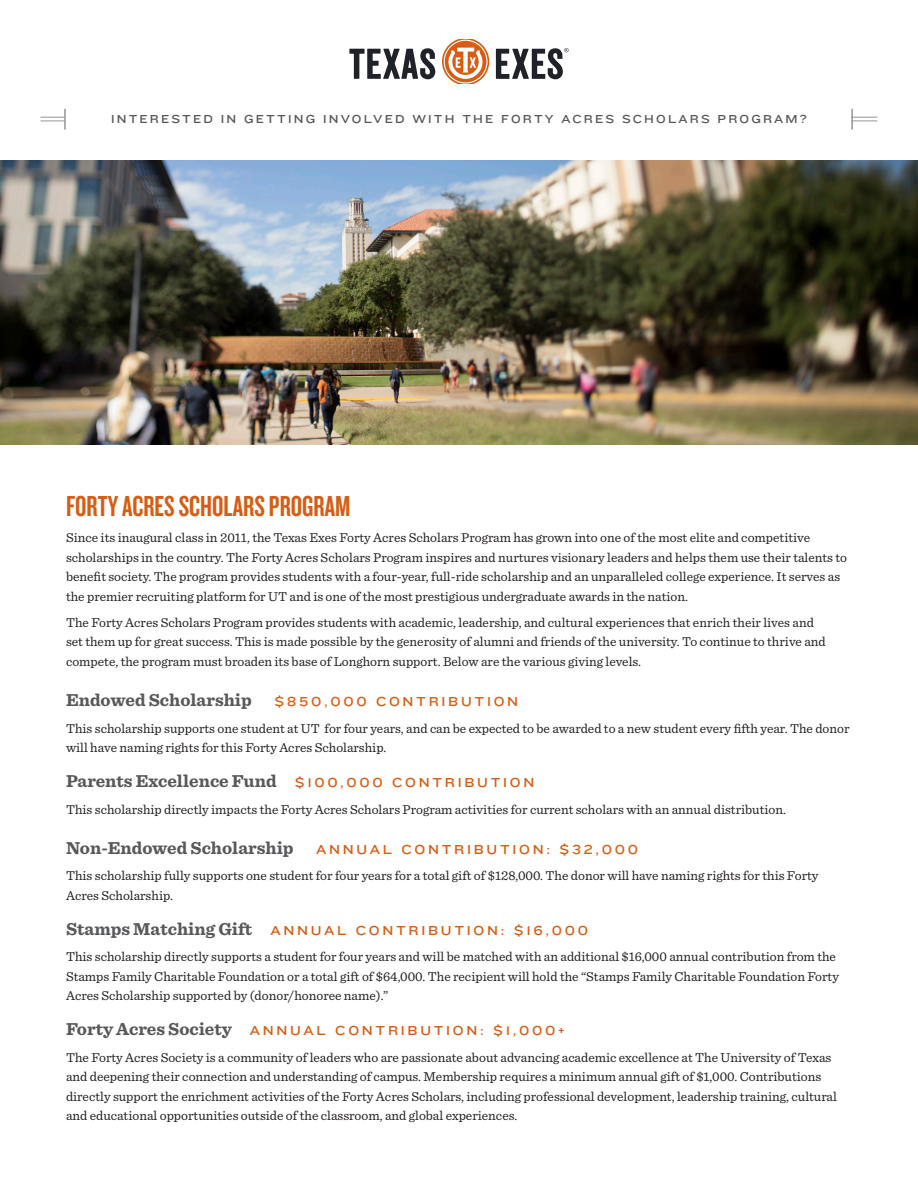
<style>
.page{position:relative;width:918px;height:1188px;background:#fff}
.page>*{position:absolute;margin:0;border:0;box-sizing:border-box;transform-origin:0 0}
.t1{font:30px "Knockout 48 Featherweight";color:#d75d14}
.t2{font:700 18px "Sentinel";color:#57585a}
.t3{font:13.5px/19.5px "Sentinel";color:#231f20}
.t4{font:13.5px "Knockout 33 Junior Heviwt";letter-spacing:.2em;color:#d75d14}
.t5{font:12px "Knockout 33 Junior Heviwt";letter-spacing:.18em;color:#57585a}
.s1{font-family:"Sentinel";font-weight:700;font-size:18px;color:#57585a}
.s2{font-family:"Knockout 33 Junior Heviwt";font-weight:400;font-size:13.5px;color:#d75d14}
</style>
<div class="page">
<svg style="left:349px;top:48px;width:86px;height:31px"></svg>
<svg style="left:442px;top:39px;width:47px;height:45px"></svg>
<svg style="left:496px;top:48px;width:73px;height:31px"></svg>
<svg style="left:40px;top:117px;width:24px;height:5px"></svg>
<svg style="left:853px;top:117px;width:25px;height:5px"></svg>
<hr style="left:64px;top:109px;width:2px;height:21px;background:#939598">
<hr style="left:851px;top:109px;width:2px;height:21px;background:#939598">
<img style="left:0;top:160px;width:918px;height:285px">
<p class="t5" style="left:111px;top:111px;width:697px">INTERESTED IN GETTING INVOLVED WITH THE FORTY ACRES SCHOLARS PROGRAM?</p>
<p class="t1" style="left:66px;top:488px;width:286px">FORTY ACRES SCHOLARS PROGRAM</p>
<p class="t3" style="left:66px;top:527px;width:783px">Since its inaugural class in 2011, the Texas Exes Forty Acres Scholars Program has grown into one of the most elite and competitive scholarships in the country. The Forty Acres Scholars Program inspires and nurtures visionary leaders and helps them use their talents to benefit society. The program provides students with a four-year, full-ride scholarship and an unparalleled college experience. It serves as the premier recruiting platform for UT and is one of the most prestigious undergraduate awards in the nation.</p>
<p class="t3" style="left:66px;top:612px;width:761px">The Forty Acres Scholars Program provides students with academic, leadership, and cultural experiences that enrich their lives and set them up for great success. This is made possible by the generosity of alumni and friends of the university. To continue to thrive and compete, the program must broaden its base of Longhorn support. Below are the various giving levels.</p>
<p class="t4" style="left:66px;top:692px;width:454px"><span class="s1">Endowed Scholarship</span> $850,000 CONTRIBUTION</p>
<p class="t3" style="left:66px;top:718px;width:785px">This scholarship supports one student at UT for four years, and can be expected to be awarded to a new student every fifth year. The donor will have naming rights for this Forty Acres Scholarship.</p>
<p class="t2" style="left:66px;top:767px;width:470px">Parents Excellence Fund <span class="s2">$100,000 CONTRIBUTION</span></p>
<p class="t3" style="left:66px;top:799px;width:721px">This scholarship directly impacts the Forty Acres Scholars Program activities for current scholars with an annual distribution.</p>
<p class="t4" style="left:66px;top:840px;width:573px"><span class="s1">Non-Endowed Scholarship</span> ANNUAL CONTRIBUTION: $32,000</p>
<p class="t3" style="left:66px;top:865px;width:754px">This scholarship fully supports one student for four years for a total gift of $128,000. The donor will have naming rights for this Forty<br>Acres Scholarship.</p>
<p class="t4" style="left:66px;top:921px;width:524px"><span class="s1">Stamps Matching Gift</span> ANNUAL CONTRIBUTION: $16,000</p>
<p class="t3" style="left:66px;top:946px;width:774px">This scholarship directly supports a student for four years and will be matched with an additional $16,000 annual contribution from the<br>Stamps Family Charitable Foundation or a total gift of $64,000. The recipient will hold the “Stamps Family Charitable Foundation Forty<br>Acres Scholarship supported by (donor/honoree name).”</p>
<p class="t4" style="left:66px;top:1021px;width:500px"><span class="s1">Forty Acres Society</span> ANNUAL CONTRIBUTION: $1,000+</p>
<p class="t3" style="left:66px;top:1046px;width:772px">The Forty Acres Society is a community of leaders who are passionate about advancing academic excellence at The University of Texas and deepening their connection and understanding of campus. Membership requires a minimum annual gift of $1,000. Contributions directly support the enrichment activities of the Forty Acres Scholars, including professional development, leadership training, cultural and educational opportunities outside of the classroom, and global experiences.</p>
</div>
